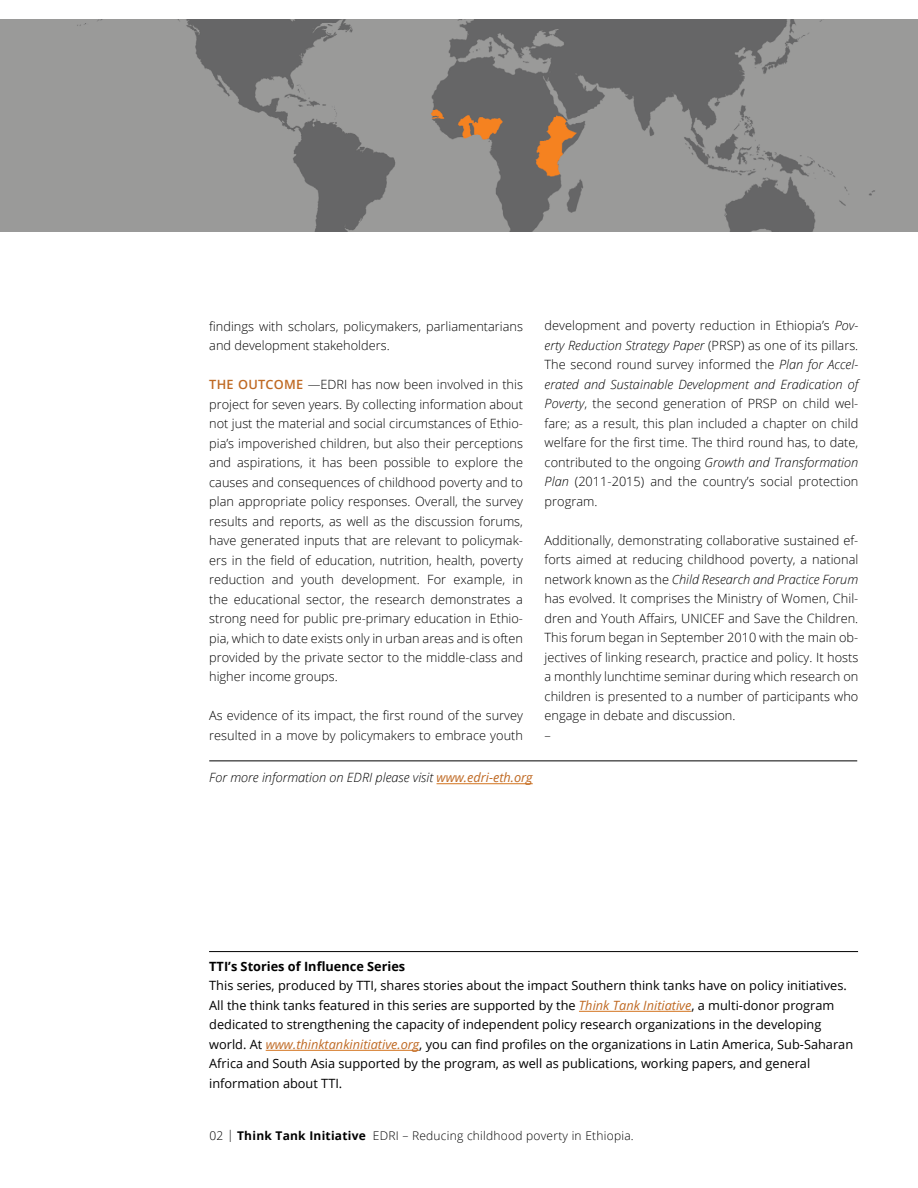
<style>
.page{position:relative;width:918px;height:1188px;background:#fff}
.page>*{position:absolute;margin:0;border:0;box-sizing:border-box;transform-origin:0 0}
.t1{font:300 12.75px/19.5px "Open Sans";color:#000}
.t2{font:12.75px/19.5px "Open Sans";color:#000}
.t3{font:italic 300 12.75px "Open Sans";color:#000}
.t4{font:700 12.75px "Open Sans";color:#000}
.t5{font:300 12px "Open Sans";letter-spacing:.02em;color:#000}
.s1{font-weight:600;color:#bf6923}
.s2{font-style:italic}
.s3{font-weight:400;color:#bf6923}
.s4{font-style:italic;color:#bf6923}
.s5{font-weight:700}
</style>
<div class="page">
<hr style="left:209px;top:951px;width:649px;height:1px;background:#000">
<hr style="left:579px;top:1011px;width:112px;height:1px;background:#d3731d">
<hr style="left:266px;top:1050px;width:153px;height:1px;background:#d3731d">
<hr style="left:209px;top:760px;width:648px;height:1px;background:#000">
<hr style="left:437px;top:783px;width:96px;height:1px;background:#d3731d">
<img style="left:0;top:19px;width:918px;height:212px">
<p class="t1" style="left:209px;top:316px;width:315px">findings with scholars, policymakers, parliamentarians and development stakeholders.</p>
<p class="t1" style="left:209px;top:374px;width:315px;text-align:justify"><span class="s1">THE OUTCOME</span> —EDRI has now been involved in this project for seven years. By collecting information about not just the material and social circumstances of Ethio&shy;pia’s impoverished children, but also their perceptions and aspirations, it has been possible to explore the causes and consequences of childhood poverty and to plan appropriate policy responses. Overall, the survey results and reports, as well as the discussion forums, have generated inputs that are relevant to policymak&shy;ers in the field of education, nutrition, health, poverty reduction and youth development. For example, in the educational sector, the research demonstrates a strong need for public pre-primary education in Ethio&shy;pia, which to date exists only in urban areas and is often provided by the private sector to the middle-class and higher income groups.</p>
<p class="t1" style="left:209px;top:706px;width:315px">As evidence of its impact, the first round of the survey resulted in a move by policymakers to embrace youth</p>
<p class="t1" style="left:545px;top:316px;width:315px;text-align:justify">development and poverty reduction in Ethiopia’s <span class="s2">Pov&shy;erty Reduction Strategy Paper</span> (PRSP) as one of its pillars.<br>The second round survey informed the <span class="s2">Plan for Accel&shy;erated and Sustainable Development and Eradication of Poverty</span>, the second generation of PRSP on child wel&shy;fare; as a result, this plan included a chapter on child welfare for the first time. The third round has, to date, contributed to the ongoing <span class="s2">Growth and Transformation Plan</span> (2011-2015) and the country’s social protection program.</p>
<p class="t1" style="left:545px;top:530px;width:315px">Additionally, demonstrating collaborative sustained ef&shy;forts aimed at reducing childhood poverty, a national network known as the <span class="s2">Child Research and Practice Forum </span>has evolved. It comprises the Ministry of Women, Chil&shy;dren and Youth Affairs, UNICEF and Save the Children.<br>This forum began in September 2010 with the main ob&shy;jectives of linking research, practice and policy. It hosts a monthly lunchtime seminar during which research on children is presented to a number of participants who engage in debate and discussion.<br>–</p>
<p class="t3" style="left:209px;top:769px;width:325px">For more information on EDRI please visit <span class="s3">www.edri-eth.org</span></p>
<p class="t4" style="left:209px;top:957px;width:198px">TTI’s Stories of Influence Series</p>
<p class="t2" style="left:209px;top:976px;width:645px">This series, produced by TTI, shares stories about the impact Southern think tanks have on policy initiatives.<br>All the think tanks featured in this series are supported by the <span class="s4">Think Tank Initiative</span>, a multi-donor program dedicated to strengthening the capacity of independent policy research organizations in the developing world. At <span class="s4">www.thinktankinitiative.org</span>, you can find profiles on the organizations in Latin America, Sub-Saharan Africa and South Asia supported by the program, as well as publications, working papers, and general information about TTI.</p>
<p class="t5" style="left:210px;top:1128px;width:426px">02 | <span class="s5">Think Tank Initiative</span> EDRI – Reducing childhood poverty in Ethiopia.</p>
</div>
